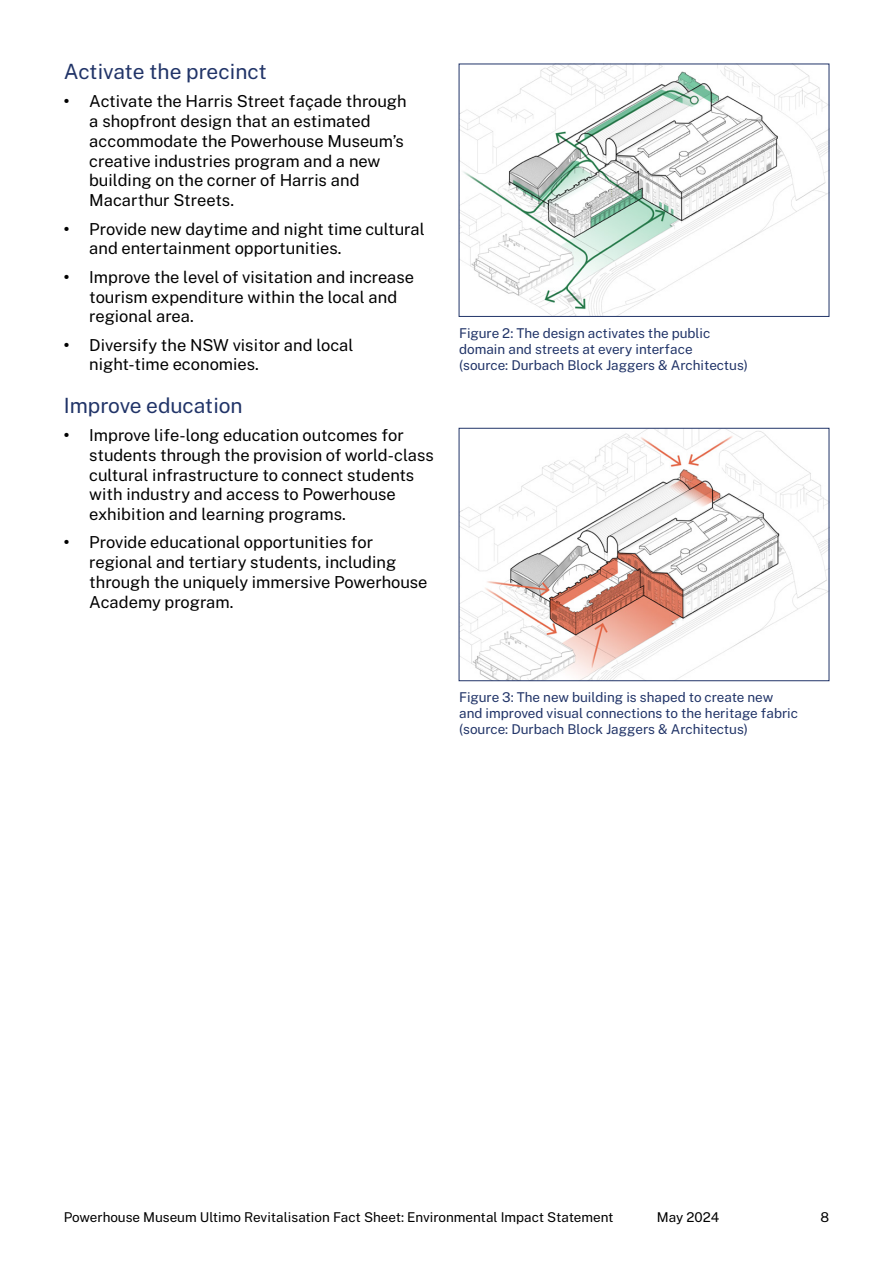
<style>
.page{position:relative;width:893px;height:1263px;background:#fff}
.page>*{position:absolute;margin:0;border:0;box-sizing:border-box;transform-origin:0 0}
.Heading_2{font:21px "Public Sans";color:#213468}
.t1{font:16.5px/19.8px "Public Sans";color:#000}
.t2{font:13.5px/16.2px "Public Sans";color:#213468}
.t3{font:13.5px "Public Sans";color:#000}
.s1{font-weight:700}
</style>
<div class="page">
<img style="left:461px;top:66px;width:366px;height:249px">
<div style="left:459px;top:64px;width:370px;height:253px;border:1px solid #213468"></div>
<img style="left:461px;top:430px;width:366px;height:249px">
<div style="left:459px;top:428px;width:370px;height:253px;border:1px solid #213468"></div>
<p class="Heading_2" style="left:64px;top:56px;width:205px">Activate the precinct</p>
<p class="t1" style="left:89px;top:90px;width:319px;text-indent:-26px"><span class="s1">•</span> Activate the Harris Street façade through a shopfront design that an estimated accommodate the Powerhouse Museum’s creative industries program and a new building on the corner of Harris and Macarthur Streets.</p>
<p class="t1" style="left:89px;top:218px;width:337px;text-indent:-26px"><span class="s1">•</span> Provide new daytime and night time cultural and entertainment opportunities.</p>
<p class="t1" style="left:89px;top:266px;width:326px;text-indent:-26px"><span class="s1">•</span> Improve the level of visitation and increase tourism expenditure within the local and regional area.</p>
<p class="t1" style="left:89px;top:334px;width:266px;text-indent:-26px"><span class="s1">•</span> Diversify the NSW visitor and local night-time economies.</p>
<p class="Heading_2" style="left:64px;top:390px;width:180px">Improve education</p>
<p class="t1" style="left:89px;top:424px;width:346px;text-indent:-26px"><span class="s1">•</span> Improve life-long education outcomes for students through the provision of world-class cultural infrastructure to connect students with industry and access to Powerhouse exhibition and learning programs.</p>
<p class="t1" style="left:89px;top:532px;width:340px;text-indent:-26px"><span class="s1">•</span> Provide educational opportunities for regional and tertiary students, including through the uniquely immersive Powerhouse Academy program.</p>
<p class="t2" style="left:459px;top:324px;width:290px">Figure 2: The design activates the public domain and streets at every interface<br>(source: Durbach Block Jaggers &amp; Architectus)</p>
<p class="t2" style="left:459px;top:688px;width:341px">Figure 3: The new building is shaped to create new and improved visual connections to the heritage fabric (source: Durbach Block Jaggers &amp; Architectus)</p>
<p class="t3" style="left:64px;top:1207px;width:551px">Powerhouse Museum Ultimo Revitalisation Fact Sheet: Environmental Impact Statement</p>
<p class="t3" style="left:820px;top:1207px;width:10px">8</p>
<p class="t3" style="left:657px;top:1207px;width:64px">May 2024</p>
</div>
